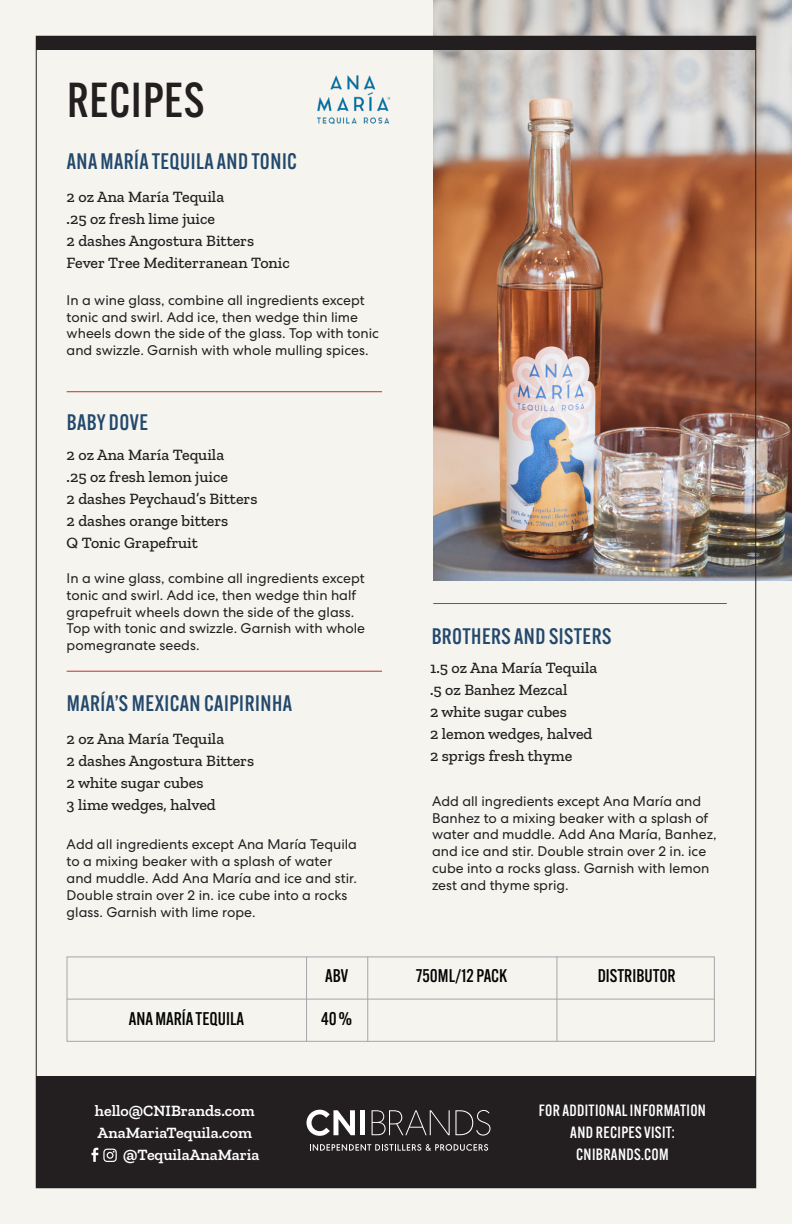
<style>
.page{position:relative;width:792px;height:1224px;background:#f5f4ef}
.page>*{position:absolute;margin:0;border:0;box-sizing:border-box;transform-origin:0 0}
.mini_title{font:500 48px "Alternate Gothic ATF";letter-spacing:.02em;color:#231f20}
.mini_title-2{font:500 22px "Alternate Gothic ATF";letter-spacing:.02em;color:#22486c}
.t1{font:500 18px "Alternate Gothic ATF";color:#040503}
.t2{font:500 16px/22px "Zilla Slab";color:#231f20}
.mini_title-3{font:600 16px "Zilla Slab";color:#fff}
.mini_title-4{font:500 16px/22px "Alternate Gothic ATF";letter-spacing:.02em;color:#fff;text-align:center}
.t3{font:14px/16.8px "Centra No 2";color:#231f20}
</style>
<div class="page">
<div style="left:36px;top:1076px;width:720px;height:112px;background:#231f20"></div>
<img style="left:433px;top:0;width:359px;height:580px">
<svg style="left:91px;top:1148px;width:26px;height:14px"></svg>
<hr style="left:67px;top:391px;width:315px;height:1px;background:#c3322c">
<hr style="left:433px;top:603px;width:294px;height:1px;background:#c3322c">
<hr style="left:67px;top:671px;width:315px;height:1px;background:#c3322c">
<div style="left:36px;top:36px;width:719px;height:13px;background:#231f20"></div>
<div style="left:67px;top:957px;width:648px;height:85px;border:1px solid #a5a6aa"></div>
<hr style="left:67px;top:999px;width:648px;height:1px;background:#a5a6aa">
<hr style="left:306px;top:957px;width:1px;height:85px;background:#a5a6aa">
<hr style="left:367px;top:957px;width:1px;height:85px;background:#a5a6aa">
<hr style="left:557px;top:956px;width:1px;height:85px;background:#a5a6aa">
<svg style="left:306px;top:1110px;width:49px;height:26px"></svg>
<div style="left:360px;top:1110px;width:5px;height:25px;background:#fff"></div>
<svg style="left:372px;top:1110px;width:119px;height:26px"></svg>
<svg style="left:310px;top:1144px;width:178px;height:7px"></svg>
<img style="left:317px;top:75px;width:74px;height:49px">
<p class="mini_title" style="left:67px;top:70px;width:139px">RECIPES</p>
<p class="mini_title-2" style="left:67px;top:147px;width:232px">ANA MARÍA TEQUILA AND TONIC</p>
<p class="t2" style="left:67px;top:185px;width:159px">2 oz Ana María Tequila .25 oz fresh lime juice</p>
<p class="t2" style="left:67px;top:229px;width:189px">2 dashes Angostura Bitters</p>
<p class="t2" style="left:67px;top:251px;width:225px">Fever Tree Mediterranean Tonic</p>
<p class="t3" style="left:67px;top:291px;width:314px">In a wine glass, combine all ingredients except tonic and swirl. Add ice, then wedge thin lime wheels down the side of the glass. Top with tonic and swizzle. Garnish with whole mulling spices.</p>
<p class="mini_title-2" style="left:67px;top:409px;width:83px">BABY DOVE</p>
<p class="t2" style="left:67px;top:444px;width:159px">2 oz Ana María Tequila</p>
<p class="t2" style="left:67px;top:466px;width:192px">.25 oz fresh lemon juice<br>2 dashes Peychaud’s Bitters<br>2 dashes orange bitters</p>
<p class="t2" style="left:67px;top:532px;width:133px">Q Tonic Grapefruit</p>
<p class="t3" style="left:67px;top:570px;width:300px">In a wine glass, combine all ingredients except tonic and swirl. Add ice, then wedge thin half grapefruit wheels down the side of the glass.<br>Top with tonic and swizzle. Garnish with whole pomegranate seeds.</p>
<p class="mini_title-2" style="left:67px;top:690px;width:227px">MARÍA’S MEXICAN CAIPIRINHA</p>
<p class="t2" style="left:67px;top:728px;width:159px">2 oz Ana María Tequila</p>
<p class="t2" style="left:67px;top:750px;width:189px">2 dashes Angostura Bitters<br>2 white sugar cubes</p>
<p class="t2" style="left:67px;top:794px;width:151px">3 lime wedges, halved</p>
<p class="t3" style="left:67px;top:836px;width:292px">Add all ingredients except Ana María Tequila to a mixing beaker with a splash of water and muddle. Add Ana María and ice and stir.<br>Double strain over 2 in. ice cube into a rocks glass. Garnish with lime rope.</p>
<p class="mini_title-2" style="left:432px;top:623px;width:181px">BROTHERS AND SISTERS</p>
<p class="t2" style="left:430px;top:656px;width:169px">1.5 oz Ana María Tequila .5 oz Banhez Mezcal</p>
<p class="t2" style="left:430px;top:700px;width:164px">2 white sugar cubes<br>2 lemon wedges, halved<br>2 sprigs fresh thyme</p>
<p class="t3" style="left:432px;top:792px;width:286px">Add all ingredients except Ana María and Banhez to a mixing beaker with a splash of water and muddle. Add Ana María, Banhez, and ice and stir. Double strain over 2 in. ice cube into a rocks glass. Garnish with lemon zest and thyme sprig.</p>
<p class="t1" style="left:325px;top:964px;width:25px">ABV</p>
<p class="t1" style="left:416px;top:964px;width:93px">750ML/12 PACK</p>
<p class="t1" style="left:598px;top:964px;width:79px">DISTRIBUTOR</p>
<p class="t1" style="left:129px;top:1007px;width:117px">ANA MARÍA TEQUILA</p>
<p class="t1" style="left:321px;top:1007px;width:32px">40%</p>
<p class="mini_title-3" style="left:95px;top:1102px;width:161px">hello@CNIBrands.com</p>
<p class="mini_title-3" style="left:98px;top:1124px;width:156px">AnaMariaTequila.com</p>
<p class="mini_title-3" style="left:123px;top:1146px;width:138px">@TequilaAnaMaria</p>
<p class="mini_title-4" style="left:539px;top:1099px;width:169px">FOR ADDITIONAL INFORMATION<br>AND RECIPES VISIT:<br>CNIBRANDS.COM</p>
</div>
